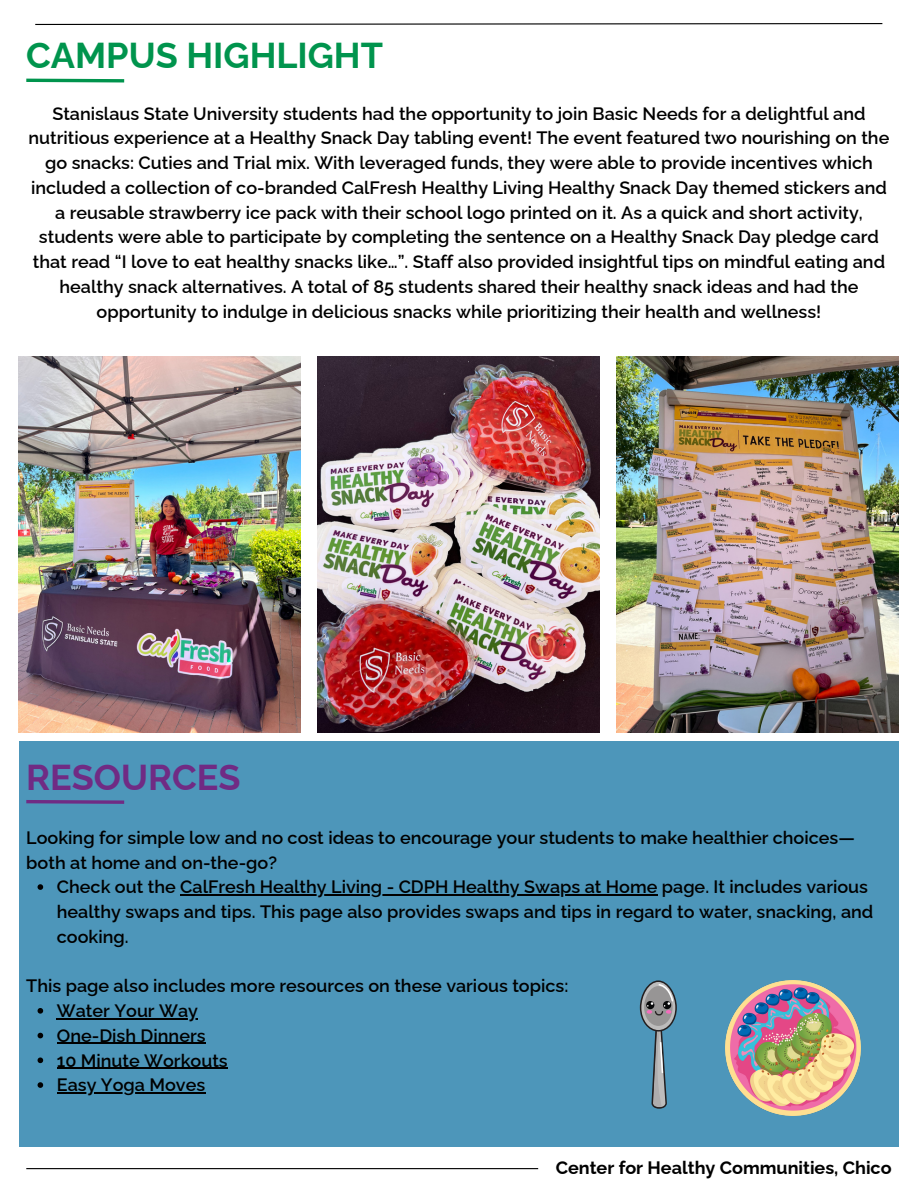
<style>
.page{position:relative;width:918px;height:1188px;background:#fff}
.page>*{position:absolute;margin:0;border:0;box-sizing:border-box;transform-origin:0 0}
.t1{font:700 36px "Raleway";color:#00944d}
.t2{font:700 36px "Raleway";color:#702b84}
.t3{font:600 18px/24.8px "Raleway";color:#000}
.t4{font:700 18px "Raleway";color:#000}
</style>
<div class="page">
<svg style="left:35px;top:23px;width:848px;height:2px;background:#6f6f6f"></svg>
<hr style="left:26px;top:1168px;width:512px;height:1px;background:#000">
<svg style="left:26px;top:78px;width:99px;height:5px"></svg>
<img style="left:19px;top:356px;width:281px;height:376px">
<img style="left:617px;top:356px;width:281px;height:376px">
<img style="left:318px;top:356px;width:281px;height:376px">
<div style="left:19px;top:742px;width:880px;height:405px;background:#4d96ba"></div>
<svg style="left:38px;top:884px;width:5px;height:6px"></svg>
<hr style="left:180px;top:894px;width:477px;height:2px;background:#000">
<svg style="left:38px;top:1008px;width:5px;height:6px"></svg>
<hr style="left:57px;top:1018px;width:141px;height:1px;background:#000">
<svg style="left:38px;top:1033px;width:5px;height:5px"></svg>
<hr style="left:57px;top:1043px;width:149px;height:1px;background:#000">
<svg style="left:38px;top:1058px;width:5px;height:5px"></svg>
<hr style="left:57px;top:1068px;width:171px;height:1px;background:#000">
<svg style="left:38px;top:1082px;width:5px;height:6px"></svg>
<hr style="left:57px;top:1092px;width:148px;height:2px;background:#000">
<svg style="left:26px;top:800px;width:99px;height:4px"></svg>
<img style="left:726px;top:980px;width:135px;height:135px">
<svg style="left:640px;top:980px;width:37px;height:129px"></svg>
<p class="t1" style="left:26px;top:34px;width:358px">CAMPUS HIGHLIGHT</p>
<p class="t3" style="left:29px;top:101px;width:862px;text-align:center">Stanislaus State University students had the opportunity to join Basic Needs for a delightful and nutritious experience at a Healthy Snack Day tabling event! The event featured two nourishing on the go snacks: Cuties and Trial mix. With leveraged funds, they were able to provide incentives which included a collection of co-branded CalFresh Healthy Living Healthy Snack Day themed stickers and a reusable strawberry ice pack with their school logo printed on it. As a quick and short activity, students were able to participate by completing the sentence on a Healthy Snack Day pledge card that read “I love to eat healthy snacks like…”. Staff also provided insightful tips on mindful eating and healthy snack alternatives. A total of 85 students shared their healthy snack ideas and had the opportunity to indulge in delicious snacks while prioritizing their health and wellness!</p>
<p class="t2" style="left:26px;top:756px;width:216px">RESOURCES</p>
<p class="t3" style="left:26px;top:825px;width:830px">Looking for simple low and no cost ideas to encourage your students to make healthier choices— both at home and on-the-go?</p>
<p class="t3" style="left:57px;top:875px;width:818px">Check out the CalFresh Healthy Living - CDPH Healthy Swaps at Home page. It includes various healthy swaps and tips. This page also provides swaps and tips in regard to water, snacking, and cooking.</p>
<p class="t3" style="left:26px;top:974px;width:544px">This page also includes more resources on these various topics:</p>
<p class="t3" style="left:57px;top:998px;width:143px">Water Your Way</p>
<p class="t3" style="left:57px;top:1023px;width:150px">One-Dish Dinners</p>
<p class="t3" style="left:57px;top:1048px;width:172px">10 Minute Workouts</p>
<p class="t3" style="left:57px;top:1073px;width:150px">Easy Yoga Moves</p>
<p class="t4" style="left:556px;top:1157px;width:337px">Center for Healthy Communities, Chico</p>
</div>
